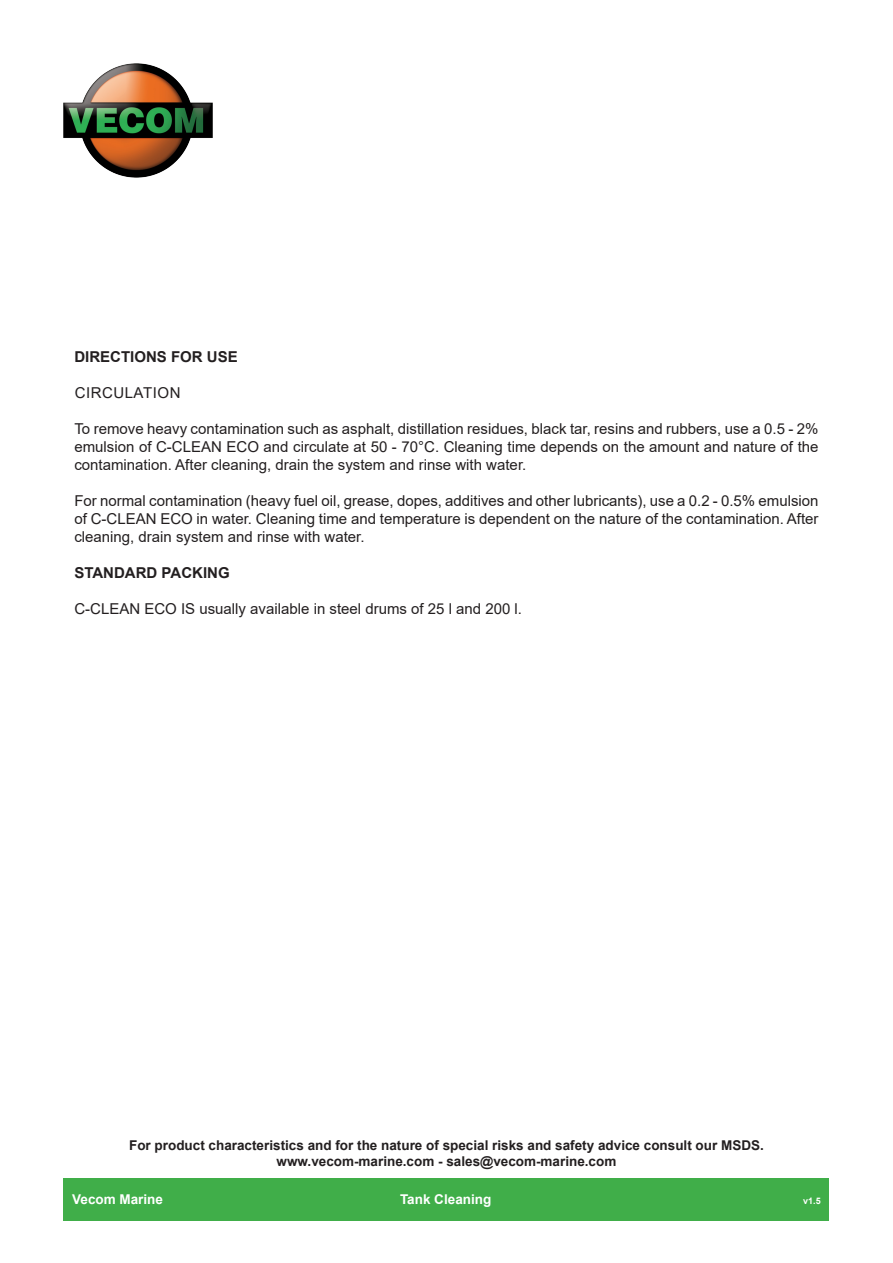
<style>
.page{position:relative;width:893px;height:1263px;background:#fff}
.page>*{position:absolute;margin:0;border:0;box-sizing:border-box;transform-origin:0 0}
.t1{font:15px/18px "Arial";color:#231f20;text-align:justify}
.t2{font:700 15px "Arial";color:#231f20}
.t3{font:15px "Arial";letter-spacing:.035em;color:#231f20}
.t4{font:700 13.5px/16.2px "Arial";color:#231f20;text-align:center}
.t5{font:700 13.5px "Arial";color:#fff}
.t6{font:700 9px "Arial";color:#fff}
</style>
<div class="page">
<img style="left:64px;top:64px;width:149px;height:113px">
<div style="left:64px;top:1178px;width:765px;height:42px;background:#40ae49"></div>
<p class="t2" style="left:74px;top:346px;width:165px">DIRECTIONS FOR USE</p>
<p class="t3" style="left:75px;top:382px;width:107px">CIRCULATION</p>
<p class="t1" style="left:74px;top:419px;width:746px">To remove heavy contamination such as asphalt, distillation residues, black tar, resins and rubbers, use a 0.5 - 2% emulsion of C-CLEAN ECO and circulate at 50 - 70°C. Cleaning time depends on the amount and nature of the contamination. After cleaning, drain the system and rinse with water.</p>
<p class="t1" style="left:74px;top:491px;width:746px">For normal contamination (heavy fuel oil, grease, dopes, additives and other lubricants), use a 0.2 - 0.5% emulsion of C-CLEAN ECO in water. Cleaning time and temperature is dependent on the nature of the contamination. After cleaning, drain system and rinse with water.</p>
<p class="t2" style="left:74px;top:562px;width:157px">STANDARD PACKING</p>
<p class="t1" style="left:74px;top:599px;width:449px">C-CLEAN ECO IS usually available in steel drums of 25 l and 200 l.</p>
<p class="t4" style="left:129px;top:1137px;width:636px">For product characteristics and for the nature of special risks and safety advice consult our MSDS. www.vecom-marine.com - sales@vecom-marine.com</p>
<p class="t5" style="left:72px;top:1190px;width:92px">Vecom Marine</p>
<p class="t5" style="left:400px;top:1190px;width:93px">Tank Cleaning</p>
<p class="t6" style="left:803px;top:1194px;width:19px">v1.5</p>
</div>
